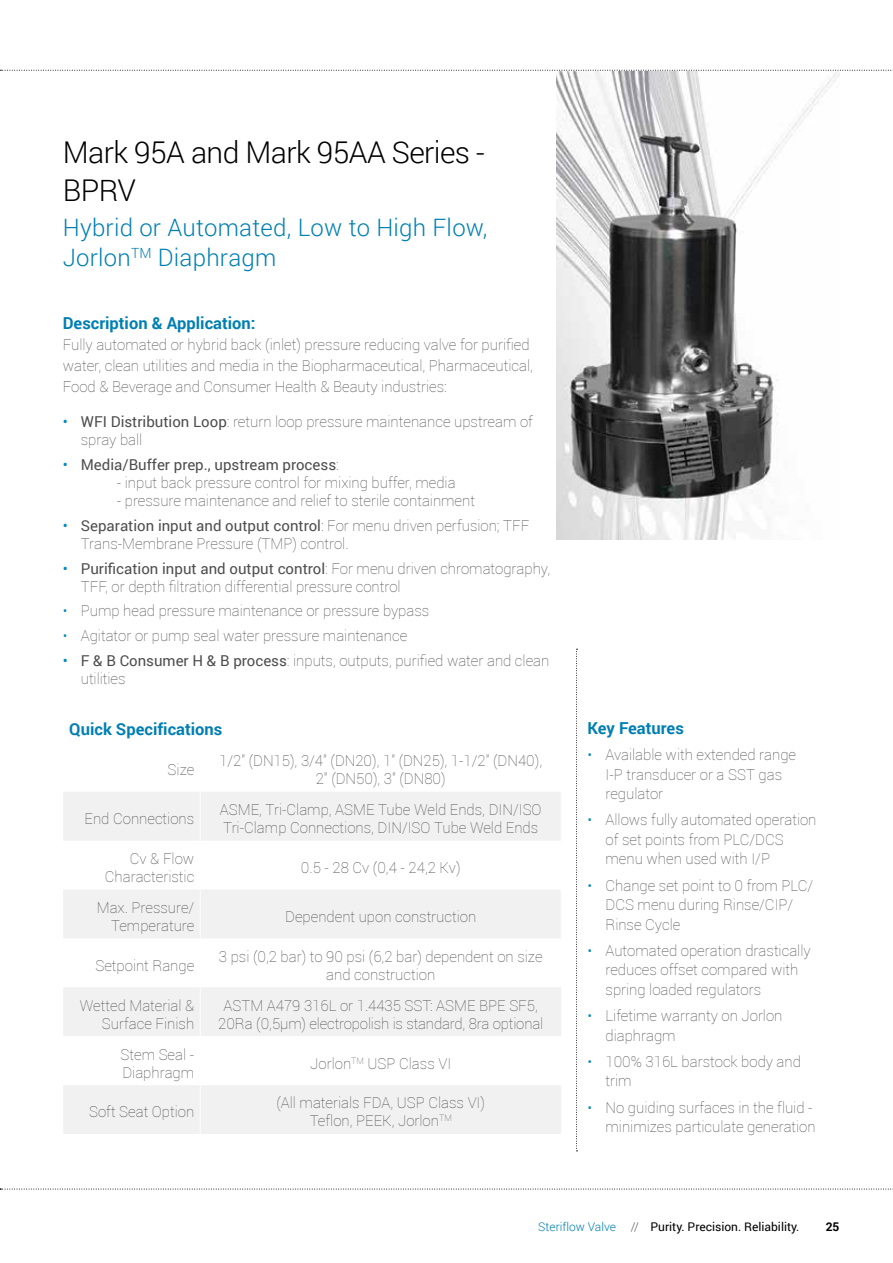
<style>
.page{position:relative;width:893px;height:1263px;background:#fff}
.page>*{position:absolute;margin:0;border:0;box-sizing:border-box;transform-origin:0 0}
.t1{font:300 30px/37.5px "Roboto";letter-spacing:-.02em;color:#000}
.t2{font:300 24px/30px "Roboto";letter-spacing:.01em;color:#007fb3}
.t3{font:700 16.5px "Roboto";color:#007fb3}
.t4{font:100 15px/18px "Roboto";color:#4d4d4f}
.t5{font:15px "Roboto";color:#4d4d4f}
.t6{font:12px "Roboto";color:#000}
.t7{font:700 12px "Roboto";color:#000}
.s1{font-weight:400;color:#008bbc}
.s2{font-weight:400}
.s3{color:#008bbc}
.s4{font-weight:100}
.s5{font-weight:300;color:#007fb3}
.s6{font-weight:300;color:#58595b}
</style>
<div class="page">
<svg style="left:0;top:70px;width:893px;height:1px"></svg>
<svg style="left:576px;top:649px;width:1px;height:502px"></svg>
<svg style="left:63px;top:792px;width:498px;height:342px;fill:#f1f1f2"></svg>
<svg style="left:63px;top:1036px;width:498px;height:49px"></svg>
<hr style="left:200px;top:792px;width:1px;height:49px;background:#fff">
<hr style="left:200px;top:889px;width:1px;height:49px;background:#fff">
<hr style="left:200px;top:1036px;width:1px;height:49px;background:#fff">
<hr style="left:200px;top:987px;width:1px;height:49px;background:#fff">
<hr style="left:200px;top:1085px;width:1px;height:49px;background:#fff">
<img style="left:556px;top:72px;width:284px;height:467px">
<svg style="left:0;top:1189px;width:893px;height:1px"></svg>
<h1 class="t1" style="left:63px;top:133px;width:423px">Mark 95A and Mark 95AA Series -<br>BPRV</h1>
<h2 class="t2" style="left:63px;top:212px;width:426px">Hybrid or Automated, Low to High Flow,<br>Jorlon<sup>TM</sup> Diaphragm</h2>
<p class="t3" style="left:63px;top:311px;width:194px">Description &amp; Application:</p>
<p class="t4" style="left:63px;top:333px;width:472px;line-height:21px">Fully automated or hybrid back (inlet) pressure reducing valve for purified water, clean utilities and media in the Biopharmaceutical, Pharmaceutical,<br>Food &amp; Beverage and Consumer Health &amp; Beauty industries:</p>
<p class="t4" style="left:81px;top:412px;width:454px;text-indent:-18px"><span class="s1">•</span> <span class="s2">WFI Distribution Loop</span>: return loop pressure maintenance upstream of spray ball</p>
<p class="t5" style="left:63px;top:454px;width:278px"><span class="s3">•</span> Media/Buffer prep., upstream process<span class="s4">:</span></p>
<p class="t4" style="left:117px;top:473px;width:340px">- input back pressure control for mixing buffer, media</p>
<p class="t4" style="left:117px;top:491px;width:360px">- pressure maintenance and relief to sterile containment</p>
<p class="t4" style="left:81px;top:516px;width:450px;text-indent:-18px"><span class="s1">•</span> <span class="s2">Separation input and output control</span>: For menu driven perfusion; TFF<br>Trans-Membrane Pressure (TMP) control.</p>
<p class="t4" style="left:81px;top:559px;width:471px;text-indent:-18px"><span class="s1">•</span> <span class="s2">Purification input and output control</span>: For menu driven chromatography,<br>TFF, or depth filtration differential pressure control</p>
<p class="t4" style="left:63px;top:601px;width:368px"><span class="s3">•</span> Pump head pressure maintenance or pressure bypass</p>
<p class="t4" style="left:63px;top:626px;width:346px"><span class="s3">•</span> Agitator or pump seal water pressure maintenance</p>
<p class="t4" style="left:81px;top:651px;width:470px;text-indent:-18px"><span class="s1">•</span> <span class="s2">F &amp; B Consumer H &amp; B process</span>: inputs, outputs, purified water and clean utilities</p>
<p class="t3" style="left:69px;top:718px;width:155px">Quick Specifications</p>
<p class="t4" style="left:168px;top:760px;width:28px">Size</p>
<p class="t4" style="left:219px;top:751px;width:324px;text-align:center">1/2" (DN15), 3/4" (DN20), 1" (DN25), 1-1/2" (DN40),<br>2" (DN50), 3" (DN80)</p>
<p class="t4" style="left:85px;top:809px;width:111px">End Connections</p>
<p class="t4" style="left:220px;top:800px;width:323px">ASME, Tri-Clamp, ASME Tube Weld Ends, DIN/ISO<br>Tri-Clamp Connections, DIN/ISO Tube Weld Ends</p>
<p class="t4" style="left:105px;top:849px;width:91px;text-align:right">Cv &amp; Flow<br>Characteristic</p>
<p class="t4" style="left:301px;top:858px;width:161px">0.5 - 28 Cv (0,4 - 24,2 Kv)</p>
<p class="t4" style="left:97px;top:898px;width:99px;text-align:right">Max. Pressure/<br>Temperature</p>
<p class="t4" style="left:285px;top:907px;width:192px">Dependent upon construction</p>
<p class="t4" style="left:95px;top:956px;width:100px">Setpoint Range</p>
<p class="t4" style="left:219px;top:947px;width:325px;text-align:center">3 psi (0,2 bar) to 90 psi (6,2 bar) dependent on size and construction</p>
<p class="t4" style="left:80px;top:996px;width:116px;text-align:right">Wetted Material &amp;<br>Surface Finish</p>
<p class="t4" style="left:218px;top:996px;width:327px;text-align:center">ASTM A479 316L or 1.4435 SST: ASME BPE SF5,<br>20Ra (0,5μm) electropolish is standard, 8ra optional</p>
<p class="t4" style="left:121px;top:1045px;width:75px">Stem Seal -<br>Diaphragm</p>
<p class="t4" style="left:310px;top:1054px;width:142px">Jorlon<sup>TM</sup> USP Class VI</p>
<p class="t4" style="left:89px;top:1103px;width:107px">Soft Seat Option</p>
<p class="t4" style="left:276px;top:1094px;width:210px;text-align:center">(All materials FDA, USP Class VI)<br>Teflon, PEEK, Jorlon<sup>TM</sup></p>
<p class="t3" style="left:587px;top:716px;width:98px">Key Features</p>
<p class="t4" style="left:605px;top:744px;width:192px;line-height:19.5px;text-indent:-18px"><span class="s3">•</span> Available with extended range<br>I-P transducer or a SST gas regulator</p>
<p class="t4" style="left:605px;top:810px;width:212px;line-height:19.5px;text-indent:-18px"><span class="s3">•</span> Allows fully automated operation of set points from PLC/DCS menu when used with I/P</p>
<p class="t4" style="left:605px;top:875px;width:209px;line-height:19.5px;text-indent:-18px"><span class="s3">•</span> Change set point to 0 from PLC/<br>DCS menu during Rinse/CIP/<br>Rinse Cycle</p>
<p class="t4" style="left:605px;top:940px;width:207px;line-height:19.5px;text-indent:-18px"><span class="s3">•</span> Automated operation drastically reduces offset compared with spring loaded regulators</p>
<p class="t4" style="left:605px;top:1005px;width:178px;line-height:19.5px;text-indent:-18px"><span class="s3">•</span> Lifetime warranty on Jorlon diaphragm</p>
<p class="t4" style="left:605px;top:1051px;width:197px;line-height:19.5px;text-indent:-18px"><span class="s3">•</span> 100% 316L barstock body and trim</p>
<p class="t4" style="left:587px;top:1097px;width:230px;line-height:19.5px;text-align:right"><span class="s3">•</span> No guiding surfaces in the fluid - minimizes particulate generation</p>
<p class="t6" style="left:538px;top:1218px;width:263px"><span class="s5">Steriflow Valve</span> <span class="s6">//</span> Purity. Precision. Reliability.</p>
<p class="t7" style="left:826px;top:1218px;width:15px">25</p>
</div>
